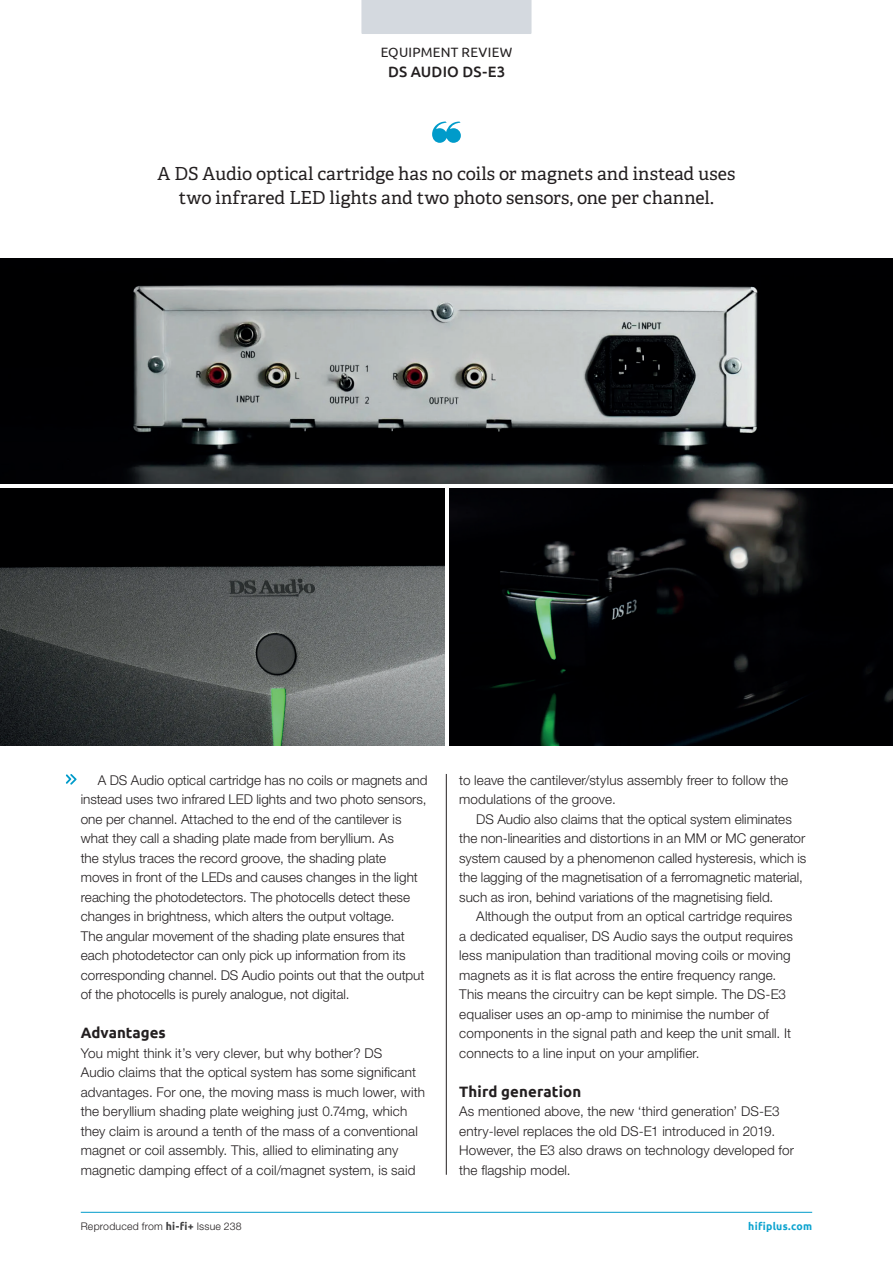
<style>
.page{position:relative;width:893px;height:1263px;background:#fff}
.page>*{position:absolute;margin:0;border:0;box-sizing:border-box;transform-origin:0 0}
.t1{font:18px/24px "Adelle";color:#231f20;text-align:center}
.t2{font:700 15px "Ubuntu";letter-spacing:.005em;color:#231f20}
.t3{font:500 15px "Ubuntu";letter-spacing:.01em;color:#231f20}
.t4{font:300 13.5px/19.5px "Helvetica Neue LT Std";letter-spacing:.005em;color:#231f20}
.t5{font:13.5px "Ubuntu";letter-spacing:.02em;color:#231f20}
.t6{font:300 10.5px "Helvetica Neue LT Std";letter-spacing:.02em;color:#231f20}
.t7{font:700 10.5px "Ubuntu";letter-spacing:.025em;color:#0ca3cf}
.s1{font-family:"Ubuntu";font-weight:700;color:#3e3e3f}
</style>
<div class="page">
<div style="left:361px;top:0;width:170px;height:34px;background:#d4d9df"></div>
<hr style="left:446px;top:774px;width:1px;height:401px;background:#231f20">
<svg style="left:66px;top:774px;width:11px;height:11px"></svg>
<svg style="left:432px;top:121px;width:29px;height:22px"></svg>
<img style="left:0;top:258px;width:893px;height:225px">
<img style="left:0;top:488px;width:444px;height:258px">
<img style="left:450px;top:488px;width:443px;height:258px">
<hr style="left:81px;top:1212px;width:731px;height:1px;background:#009bca">
<p class="t5" style="left:381px;top:44px;width:133px">EQUIPMENT REVIEW</p>
<p class="t3" style="left:388px;top:62px;width:118px">DS AUDIO DS-E3</p>
<h1 class="t1" style="left:158px;top:162px;width:579px">A DS Audio optical cartridge has no coils or magnets and instead uses two infrared LED lights and two photo sensors, one per channel.</h1>
<p class="t4" style="left:81px;top:770px;width:348px;text-indent:17px">A DS Audio optical cartridge has no coils or magnets and instead uses two infrared LED lights and two photo sensors, one per channel. Attached to the end of the cantilever is what they call a shading plate made from beryllium. As<br>the stylus traces the record groove, the shading plate moves in front of the LEDs and causes changes in the light reaching the photodetectors. The photocells detect these changes in brightness, which alters the output voltage.<br>The angular movement of the shading plate ensures that each photodetector can only pick up information from its corresponding channel. DS Audio points out that the output of the photocells is purely analogue, not digital.</p>
<p class="t2" style="left:81px;top:1024px;width:86px">Advantages</p>
<p class="t4" style="left:81px;top:1043px;width:346px">You might think it’s very clever, but why bother? DS<br>Audio claims that the optical system has some significant advantages. For one, the moving mass is much lower, with the beryllium shading plate weighing just 0.74mg, which they claim is around a tenth of the mass of a conventional magnet or coil assembly. This, allied to eliminating any magnetic damping effect of a coil/magnet system, is said</p>
<p class="t4" style="left:459px;top:770px;width:330px">to leave the cantilever/stylus assembly freer to follow the modulations of the groove.</p>
<p class="t4" style="left:459px;top:809px;width:349px;text-indent:17px">DS Audio also claims that the optical system eliminates the non-linearities and distortions in an MM or MC generator system caused by a phenomenon called hysteresis, which is the lagging of the magnetisation of a ferromagnetic material, such as iron, behind variations of the magnetising field.</p>
<p class="t4" style="left:459px;top:906px;width:335px;text-indent:17px">Although the output from an optical cartridge requires a dedicated equaliser, DS Audio says the output requires less manipulation than traditional moving coils or moving magnets as it is flat across the entire frequency range.<br>This means the circuitry can be kept simple. The DS-E3 equaliser uses an op-amp to minimise the number of components in the signal path and keep the unit small. It connects to a line input on your amplifier.</p>
<p class="t2" style="left:459px;top:1082px;width:123px">Third generation</p>
<p class="t4" style="left:459px;top:1101px;width:336px">As mentioned above, the new ‘third generation’ DS-E3 entry-level replaces the old DS-E1 introduced in 2019.<br>However, the E3 also draws on technology developed for the flagship model.</p>
<p class="t6" style="left:81px;top:1219px;width:162px">Reproduced from <span class="s1">hi-fi+</span> Issue 238</p>
<p class="t7" style="left:748px;top:1219px;width:65px">hifiplus.com</p>
</div>
